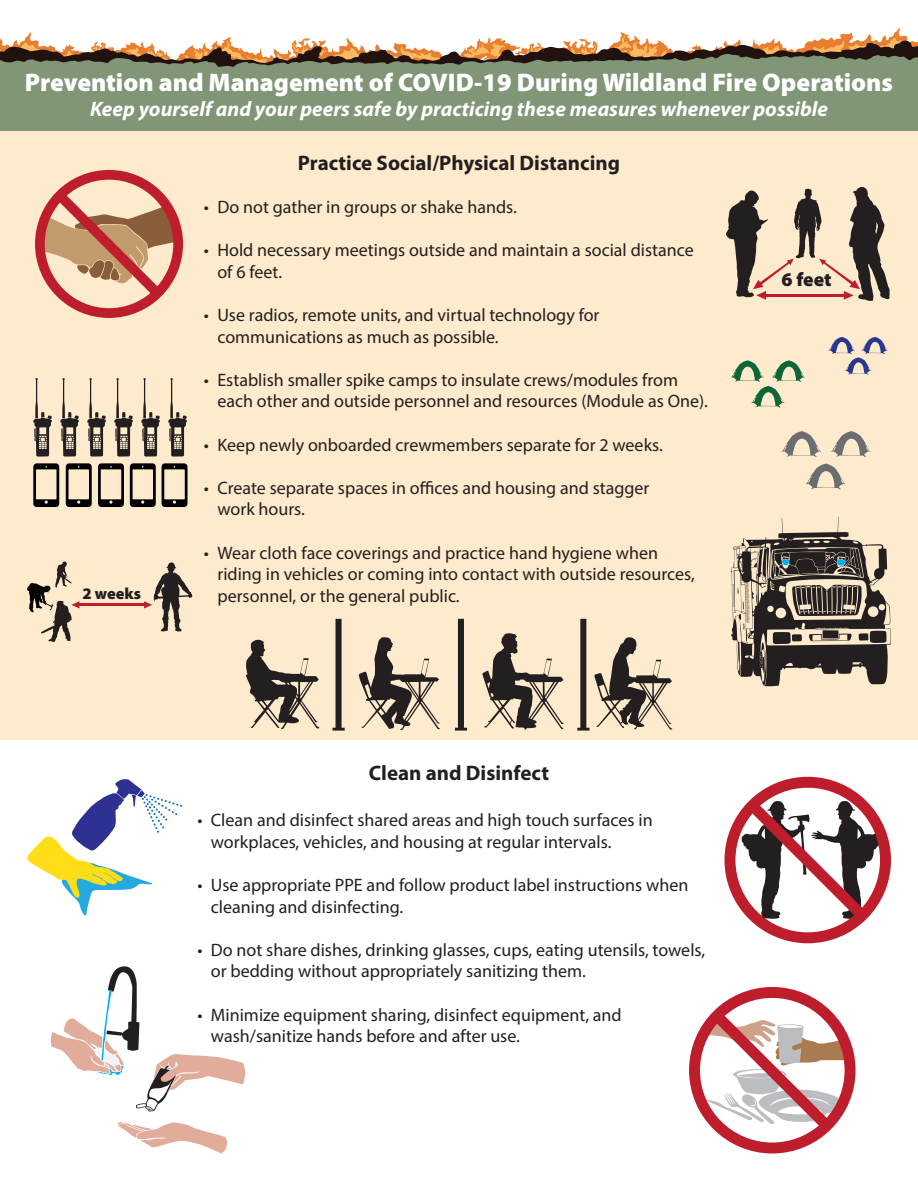
<style>
.page{position:relative;width:918px;height:1188px;background:#fff}
.page>*{position:absolute;margin:0;border:0;box-sizing:border-box;transform-origin:0 0}
.t1{font:900 25.5px "Myriad Pro";color:#fff}
.t2{font:italic 700 21px "Myriad Pro";color:#fff}
.t3{font:700 21px "Myriad Pro";color:#231f20}
.t4{font:900 19.5px "Myriad Pro";color:#231f20}
.t5{font:18px/21.6px "Myriad Pro";color:#231f20}
.t6{font:900 16.2px "Myriad Pro";color:#231f20}
</style>
<div class="page">
<div style="left:0;top:125px;width:918px;height:615px;background:#feeacc"></div>
<svg style="left:0;top:28px;width:918px;height:26px"></svg>
<svg style="left:0;top:54px;width:918px;height:77px;background:#7b8d6f"></svg>
<svg style="left:726px;top:187px;width:164px;height:114px"></svg>
<svg style="left:33px;top:378px;width:19px;height:79px"></svg>
<svg style="left:60px;top:378px;width:19px;height:79px"></svg>
<svg style="left:87px;top:378px;width:19px;height:79px"></svg>
<svg style="left:114px;top:378px;width:19px;height:79px"></svg>
<svg style="left:141px;top:378px;width:19px;height:79px"></svg>
<svg style="left:168px;top:378px;width:19px;height:79px"></svg>
<svg style="left:731px;top:517px;width:160px;height:170px"></svg>
<svg style="left:689px;top:987px;width:167px;height:167px"></svg>
<svg style="left:35px;top:170px;width:148px;height:148px"></svg>
<hr style="left:78px;top:604px;width:67px;height:2px;background:#be1d2c">
<svg style="left:144px;top:562px;width:48px;height:70px"></svg>
<svg style="left:27px;top:561px;width:53px;height:81px"></svg>
<svg style="left:33px;top:463px;width:26px;height:44px"></svg>
<svg style="left:66px;top:463px;width:26px;height:44px"></svg>
<svg style="left:98px;top:463px;width:26px;height:44px"></svg>
<svg style="left:130px;top:463px;width:26px;height:44px"></svg>
<svg style="left:162px;top:463px;width:26px;height:44px"></svg>
<svg style="left:117px;top:1122px;width:110px;height:31px"></svg>
<svg style="left:51px;top:966px;width:194px;height:146px"></svg>
<svg style="left:731px;top:360px;width:74px;height:48px"></svg>
<svg style="left:828px;top:337px;width:60px;height:38px"></svg>
<svg style="left:782px;top:431px;width:39px;height:26px"></svg>
<svg style="left:831px;top:431px;width:40px;height:26px"></svg>
<svg style="left:806px;top:464px;width:39px;height:26px"></svg>
<svg style="left:27px;top:779px;width:155px;height:137px"></svg>
<svg style="left:245px;top:640px;width:75px;height:89px"></svg>
<svg style="left:333px;top:619px;width:12px;height:112px"></svg>
<svg style="left:455px;top:619px;width:12px;height:112px"></svg>
<svg style="left:482px;top:633px;width:82px;height:97px"></svg>
<svg style="left:359px;top:637px;width:81px;height:93px"></svg>
<svg style="left:577px;top:619px;width:96px;height:112px"></svg>
<svg style="left:724px;top:777px;width:167px;height:166px"></svg>
<h1 class="t1" style="left:25px;top:65px;width:870px">Prevention and Management of COVID-19 During Wildland Fire Operations</h1>
<p class="t2" style="left:90px;top:95px;width:739px">Keep yourself and your peers safe by practicing these measures whenever possible</p>
<p class="t6" style="left:83px;top:583px;width:60px">2 weeks</p>
<p class="t3" style="left:298px;top:149px;width:324px">Practice Social/Physical Distancing</p>
<p class="t5" style="left:204px;top:196px;width:315px">• Do not gather in groups or shake hands.</p>
<p class="t5" style="left:217px;top:239px;width:478px;text-indent:-14px">• Hold necessary meetings outside and maintain a social distance of 6 feet.</p>
<p class="t5" style="left:217px;top:304px;width:384px;text-indent:-14px">• Use radios, remote units, and virtual technology for communications as much as possible.</p>
<p class="t5" style="left:217px;top:369px;width:492px;text-indent:-14px">• Establish smaller spike camps to insulate crews/modules from each other and outside personnel and resources (Module as One).</p>
<p class="t5" style="left:204px;top:433px;width:460px">• Keep newly onboarded crewmembers separate for 2 weeks.</p>
<p class="t5" style="left:217px;top:477px;width:434px;text-indent:-14px">• Create separate spaces in offices and housing and stagger work hours.</p>
<p class="t5" style="left:217px;top:541px;width:479px;text-indent:-14px">• Wear cloth face coverings and practice hand hygiene when riding in vehicles or coming into contact with outside resources, personnel, or the general public.</p>
<p class="t3" style="left:369px;top:760px;width:182px">Clean and Disinfect</p>
<p class="t5" style="left:211px;top:809px;width:443px;text-indent:-14px">• Clean and disinfect shared areas and high touch surfaces in workplaces, vehicles, and housing at regular intervals.</p>
<p class="t5" style="left:211px;top:874px;width:479px;text-indent:-14px">• Use appropriate PPE and follow product label instructions when cleaning and disinfecting.</p>
<p class="t5" style="left:211px;top:939px;width:496px;text-indent:-14px">• Do not share dishes, drinking glasses, cups, eating utensils, towels, or bedding without appropriately sanitizing them.</p>
<p class="t5" style="left:211px;top:1004px;width:412px;text-indent:-14px">• Minimize equipment sharing, disinfect equipment, and wash/sanitize hands before and after use.</p>
<p class="t4" style="left:781px;top:266px;width:52px">6 feet</p>
</div>
